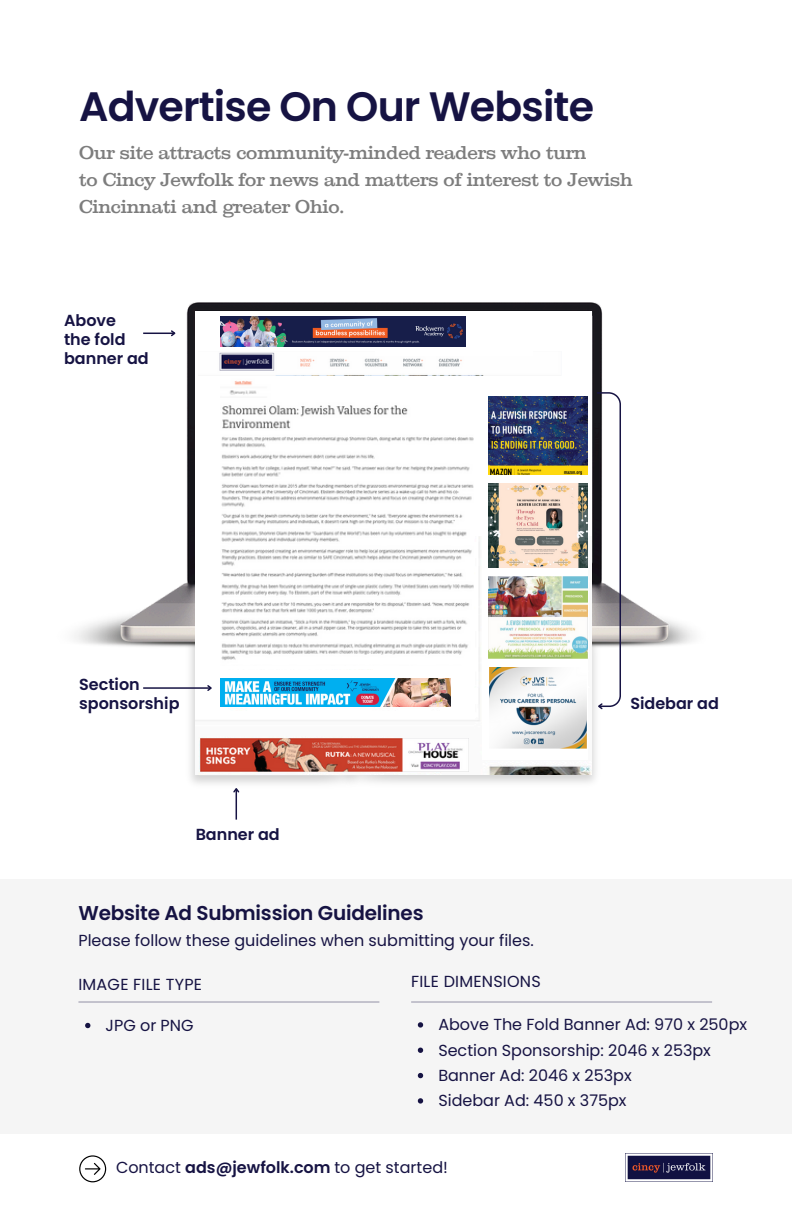
<style>
.page{position:relative;width:792px;height:1224px;background:#fff}
.page>*{position:absolute;margin:0;border:0;box-sizing:border-box;transform-origin:0 0}
.t1{font:600 41px "Poppins";letter-spacing:-.02em;color:#161343}
.t2{font:600 20px "Poppins";letter-spacing:-.01em;color:#161343}
.t3{font:18px/27px "Clarendon";color:#7d7d7d}
.t4{font:16px "Poppins";color:#161343}
.t5{font:600 16px/18.6px "Poppins";color:#161343}
.s1{font-weight:600}
</style>
<div class="page">
<img style="left:74px;top:302px;width:620px;height:347px">
<img style="left:196px;top:536px;width:396px;height:239px">
<img style="left:228px;top:670px;width:213px;height:40px">
<hr style="left:236px;top:789px;width:1px;height:31px;background:#161343">
<svg style="left:233px;top:788px;width:7px;height:6px"></svg>
<svg style="left:596px;top:391px;width:26px;height:320px"></svg>
<hr style="left:143px;top:687px;width:68px;height:2px;background:#161343">
<svg style="left:206px;top:684px;width:8px;height:8px"></svg>
<hr style="left:143px;top:333px;width:32px;height:1px;background:#161343">
<svg style="left:170px;top:329px;width:7px;height:9px"></svg>
<div style="left:0;top:879px;width:792px;height:255px;background:#f5f5f5"></div>
<hr style="left:78px;top:1001px;width:301px;height:2px;background:#161343">
<hr style="left:411px;top:1001px;width:301px;height:2px;background:#161343">
<svg style="left:85px;top:1023px;width:5px;height:5px"></svg>
<svg style="left:418px;top:1022px;width:5px;height:6px"></svg>
<svg style="left:418px;top:1048px;width:5px;height:5px"></svg>
<svg style="left:418px;top:1073px;width:5px;height:5px"></svg>
<svg style="left:418px;top:1098px;width:5px;height:6px"></svg>
<svg style="left:79px;top:1155px;width:27px;height:27px"></svg>
<div style="left:195px;top:311px;width:397px;height:225px;background:#fff"></div>
<img style="left:219px;top:352px;width:265px;height:24px">
<div style="left:375px;top:341px;width:158px;height:14px;background:#fff"></div>
<img style="left:625px;top:1153px;width:87px;height:29px">
<img style="left:220px;top:381px;width:254px;height:285px">
<img style="left:221px;top:317px;width:244px;height:30px">
<img style="left:488px;top:396px;width:99px;height:79px">
<div style="left:483px;top:476px;width:105px;height:284px;background:#fff"></div>
<img style="left:488px;top:483px;width:99px;height:84px">
<img style="left:200px;top:738px;width:269px;height:33px">
<img style="left:221px;top:678px;width:229px;height:29px">
<div style="left:212px;top:671px;width:254px;height:7px;background:#fff"></div>
<img style="left:489px;top:667px;width:98px;height:81px">
<img style="left:488px;top:576px;width:99px;height:83px">
<p class="t1" style="left:79px;top:78px;width:516px">Advertise On Our Website</p>
<p class="t3" style="left:79px;top:139px;width:555px">Our site attracts community-minded readers who turn<br>to Cincy Jewfolk for news and matters of interest to Jewish<br>Cincinnati and greater Ohio.</p>
<h3 class="t5" style="left:64px;top:311px;width:86px">Above<br>the fold banner ad</h3>
<h1 class="t5" style="left:79px;top:675px;width:102px">Section sponsorship</h1>
<p class="t5" style="left:196px;top:825px;width:86px">Banner ad</p>
<p class="t2" style="left:78px;top:899px;width:347px">Website Ad Submission Guidelines</p>
<p class="t4" style="left:78px;top:929px;width:457px">Please follow these guidelines when submitting your files.</p>
<p class="t4" style="left:78px;top:973px;width:125px">IMAGE FILE TYPE</p>
<p class="t4" style="left:411px;top:970px;width:131px">FILE DIMENSIONS</p>
<p class="t5" style="left:630px;top:694px;width:90px">Sidebar ad</p>
<p class="t4" style="left:106px;top:1014px;width:89px">JPG or PNG</p>
<h5 class="t4" style="left:438px;top:1013px;width:310px">Above The Fold Banner Ad: 970 x 250px</h5>
<p class="t4" style="left:438px;top:1039px;width:274px">Section Sponsorship: 2046 x 253px</p>
<p class="t4" style="left:438px;top:1064px;width:195px">Banner Ad: 2046 x 253px</p>
<p class="t4" style="left:438px;top:1089px;width:190px">Sidebar Ad: 450 x 375px</p>
<p class="t4" style="left:116px;top:1156px;width:333px">Contact <span class="s1">ads@jewfolk.com</span> to get started!</p>
</div>
